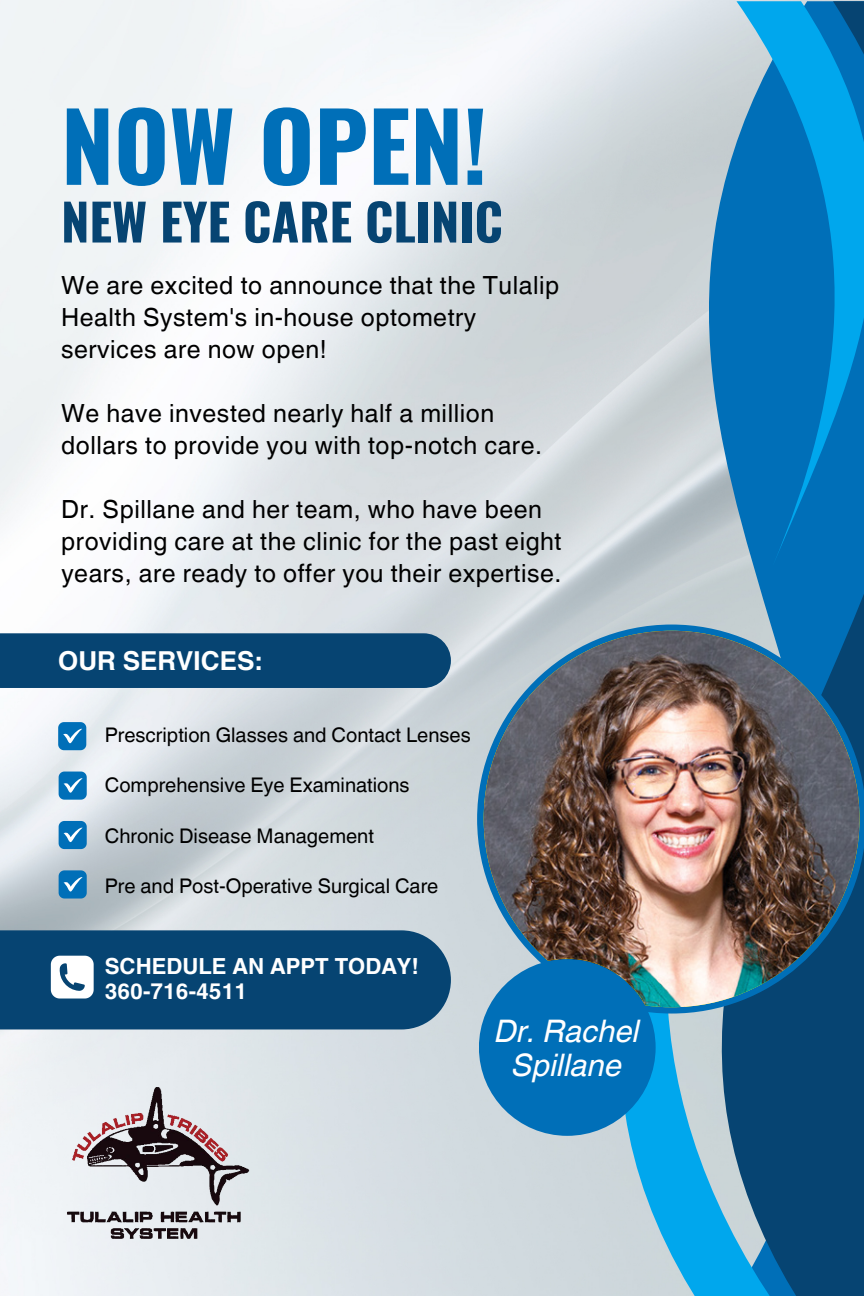
<style>
.page{position:relative;width:864px;height:1296px;background:#fff}
.page>*{position:absolute;margin:0;border:0;box-sizing:border-box;transform-origin:0 0}
.t1{font:700 94.3px "Oswald";color:#006fb8}
.t2{font:700 50.45px "Oswald";color:#064472}
.t3{font:italic 31.05px/33.9px "Helvetica World";color:#fff;text-align:center}
.t4{font:700 26.1px "Helvetica World";color:#fff}
.t5{font:25px/32px "Helvetica World";letter-spacing:.02em;color:#000}
.t6{font:700 22.15px "Helvetica World";color:#fff}
.t7{font:20.15px "Helvetica World";color:#000}
</style>
<div class="page">
<img style="left:0;top:0;width:864px;height:1296px">
<svg style="left:564px;top:1px;width:300px;height:1295px;background:#98b2c3"></svg>
<svg style="left:564px;top:1014px;width:217px;height:282px;background:#62a7c8"></svg>
<svg style="left:737px;top:1px;width:127px;height:566px;background:#0880c5"></svg>
<svg style="left:477px;top:625px;width:387px;height:389px;background:#5f91b2"></svg>
<div style="left:0;top:633px;width:451px;height:55px;background:#064472"></div>
<div style="left:0;top:930px;width:451px;height:99px;background:#064472"></div>
<svg style="left:58px;top:722px;width:28px;height:28px"></svg>
<svg style="left:59px;top:821px;width:28px;height:28px"></svg>
<svg style="left:59px;top:870px;width:28px;height:29px"></svg>
<div style="left:479px;top:959px;width:177px;height:177px;background:#006fb8;border-radius:88px"></div>
<img style="left:58px;top:1082px;width:200px;height:162px">
<svg style="left:59px;top:772px;width:28px;height:28px"></svg>
<img style="left:484px;top:631px;width:376px;height:376px">
<p class="t1" style="left:61px;top:97px;width:428px">NOW OPEN!</p>
<p class="t2" style="left:61px;top:196px;width:443px">NEW EYE CARE CLINIC</p>
<p class="t5" style="left:61px;top:269px;width:500px">We are excited to announce that the Tulalip<br>Health System's in-house optometry services are now open!</p>
<p class="t5" style="left:61px;top:397px;width:482px">We have invested nearly half a million dollars to provide you with top-notch care.</p>
<p class="t5" style="left:61px;top:493px;width:502px">Dr. Spillane and her team, who have been providing care at the clinic for the past eight years, are ready to offer you their expertise.</p>
<p class="t4" style="left:58px;top:646px;width:205px">OUR SERVICES:</p>
<p class="t7" style="left:105px;top:723px;width:368px">Prescription Glasses and Contact Lenses</p>
<p class="t7" style="left:105px;top:773px;width:306px">Comprehensive Eye Examinations</p>
<p class="t7" style="left:105px;top:824px;width:271px">Chronic Disease Management</p>
<p class="t7" style="left:105px;top:874px;width:335px">Pre and Post-Operative Surgical Care</p>
<p class="t6" style="left:105px;top:953px;width:315px">SCHEDULE AN APPT TODAY!</p>
<p class="t6" style="left:105px;top:979px;width:144px">360-716-4511</p>
<p class="t3" style="left:495px;top:1014px;width:146px">Dr. Rachel<br>Spillane</p>
</div>
